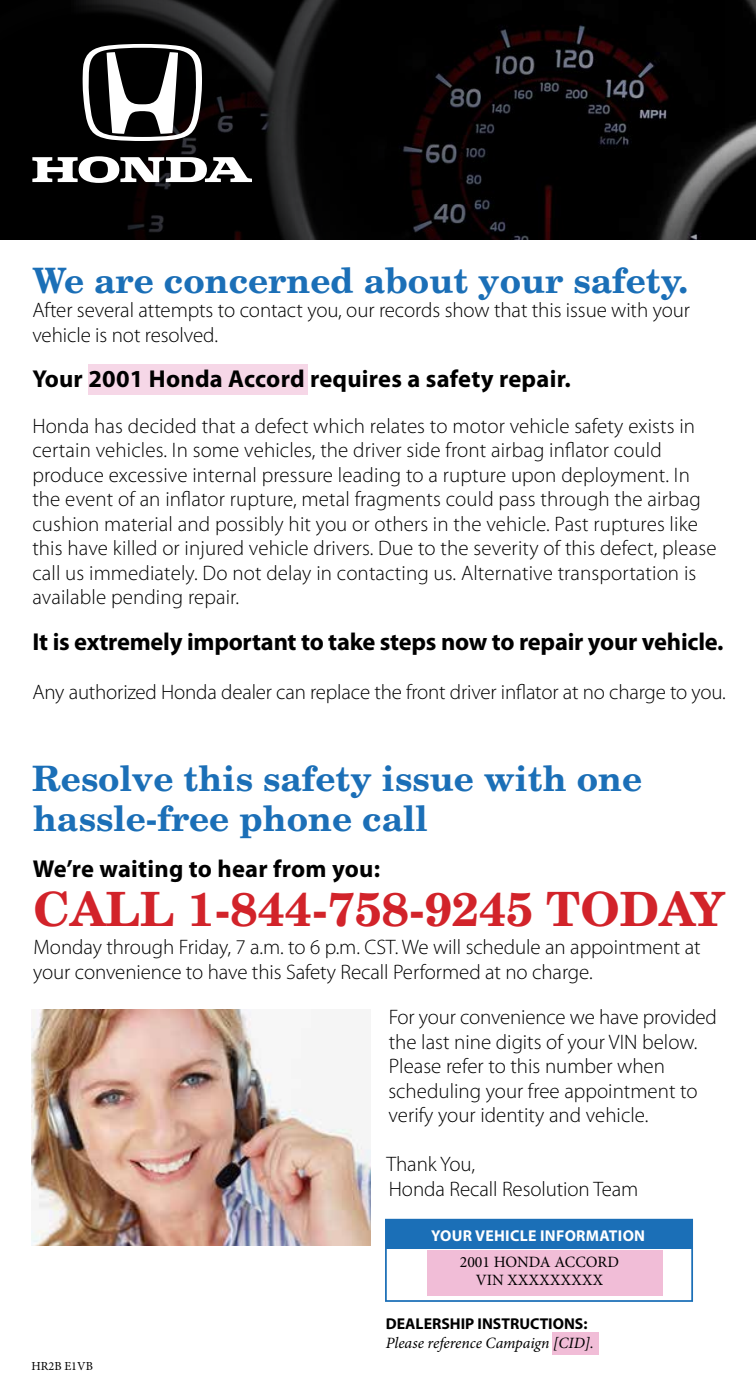
<style>
.page{position:relative;width:756px;height:1386px;background:#fff}
.page>*{position:absolute;margin:0;border:0;box-sizing:border-box;transform-origin:0 0}
.t1{font:700 47.25px "New Century Schlbk LT Std";color:#d2232a}
.t2{font:700 35px/40.2px "New Century Schlbk LT Std";color:#1b6fb7}
.t3{font:700 24.5px "Myriad Pro";color:#000}
.t4{font:300 21px/24.5px "Myriad Pro";color:#000}
.t5{font:italic 15.75px "Minion Pro";letter-spacing:-.005em;color:#000}
.t6{font:15.75px/17.5px "Minion Pro";color:#000;text-align:center}
.t7{font:700 15.75px "Myriad Pro";color:#000}
.t8{font:700 15.75px "Myriad Pro";letter-spacing:.02em;color:#fff}
.t9{font:12.25px "Minion Pro";color:#000}
</style>
<div class="page">
<img style="left:32px;top:1010px;width:338px;height:236px">
<svg style="left:0;top:0;width:756px;height:239px;background:#090809"></svg>
<div style="left:427px;top:1251px;width:235px;height:45px;background:#f1bdd7"></div>
<div style="left:88px;top:364px;width:220px;height:31px;background:#f6d7e7"></div>
<div style="left:552px;top:1332px;width:46px;height:22px;background:#f1bdd7"></div>
<svg style="left:32px;top:156px;width:220px;height:27px"></svg>
<svg style="left:83px;top:44px;width:119px;height:97px"></svg>
<div style="left:386px;top:1220px;width:306px;height:29px;background:#1b6fb7"></div>
<div style="left:385px;top:1219px;width:308px;height:83px;border:2px solid #1b6fb7"></div>
<h2 class="t2" style="left:32px;top:260px;width:657px">We are concerned about your safety.</h2>
<p class="t4" style="left:32px;top:298px;width:659px">After several attempts to contact you, our records show that this issue with your vehicle is not resolved.</p>
<p class="t3" style="left:32px;top:365px;width:540px">Your 2001 Honda Accord requires a safety repair.</p>
<p class="t4" style="left:32px;top:413px;width:686px">Honda has decided that a defect which relates to motor vehicle safety exists in certain vehicles. In some vehicles, the driver side front airbag inflator could produce excessive internal pressure leading to a rupture upon deployment. In the event of an inflator rupture, metal fragments could pass through the airbag cushion material and possibly hit you or others in the vehicle. Past ruptures like this have killed or injured vehicle drivers. Due to the severity of this defect, please call us immediately. Do not delay in contacting us. Alternative transportation is available pending repair.</p>
<p class="t3" style="left:32px;top:628px;width:693px">It is extremely important to take steps now to repair your vehicle.</p>
<p class="t4" style="left:32px;top:679px;width:695px">Any authorized Honda dealer can replace the front driver inflator at no charge to you.</p>
<h2 class="t2" style="left:32px;top:758px;width:612px">Resolve this safety issue with one hassle-free phone call</h2>
<p class="t3" style="left:33px;top:855px;width:349px">We’re waiting to hear from you:</p>
<h1 class="t1" style="left:33px;top:880px;width:693px">CALL 1-844-758-9245 TODAY</h1>
<p class="t4" style="left:33px;top:935px;width:669px">Monday through Friday, 7 a.m. to 6 p.m. CST. We will schedule an appointment at your convenience to have this Safety Recall Performed at no charge.</p>
<p class="t4" style="left:388px;top:1005px;width:330px">For your convenience we have provided the last nine digits of your VIN below.<br>Please refer to this number when scheduling your free appointment to verify your identity and vehicle.</p>
<p class="t4" style="left:387px;top:1152px;width:253px">Thank You,<br>Honda Recall Resolution Team</p>
<p class="t8" style="left:431px;top:1227px;width:216px">YOUR VEHICLE INFORMATION</p>
<p class="t6" style="left:460px;top:1254px;width:161px">2001 HONDA ACCORD<br>VIN XXXXXXXXX</p>
<p class="t9" style="left:32px;top:1358px;width:63px">HR2B E1VB</p>
<p class="t7" style="left:386px;top:1315px;width:203px">DEALERSHIP INSTRUCTIONS:</p>
<p class="t5" style="left:386px;top:1332px;width:210px">Please reference Campaign [CID].</p>
</div>
